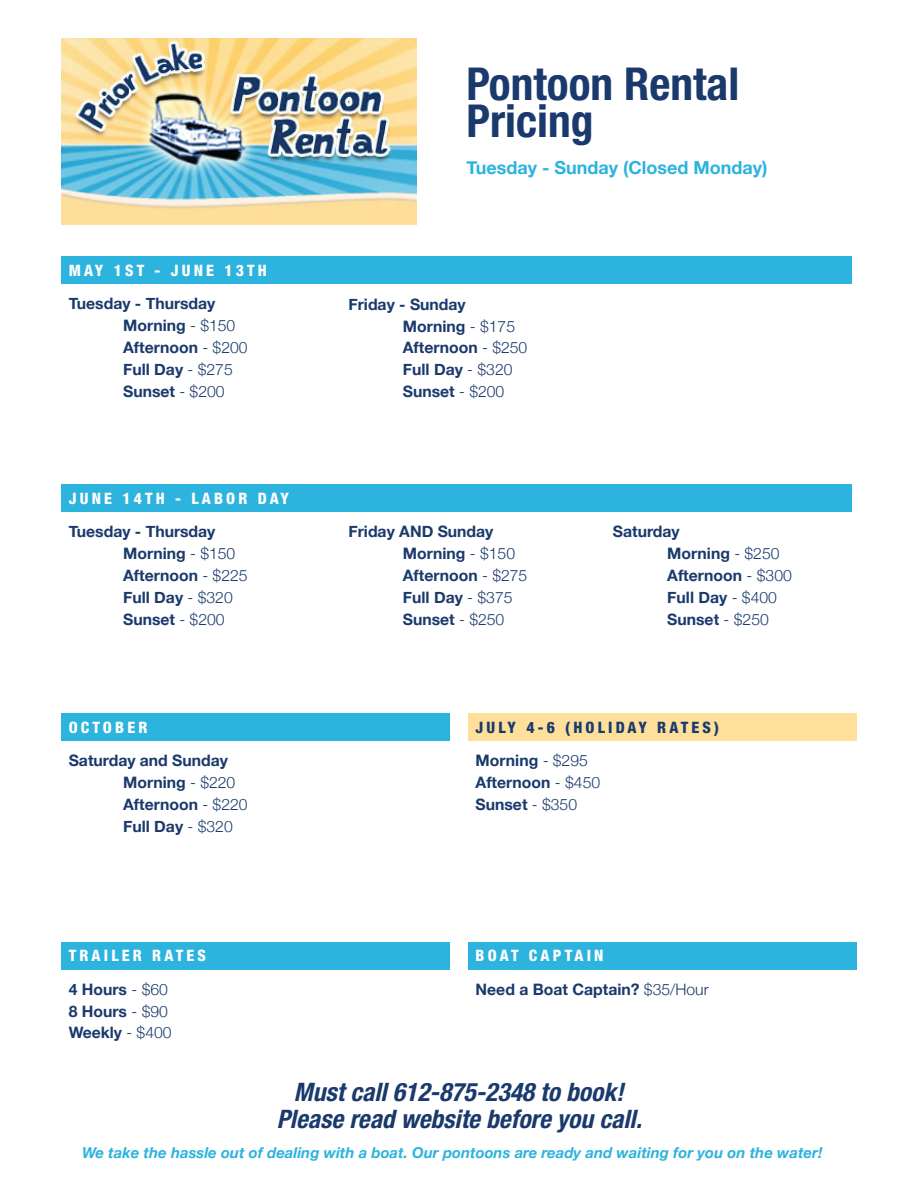
<style>
.page{position:relative;width:918px;height:1188px;background:#fff}
.page>*{position:absolute;margin:0;border:0;box-sizing:border-box;transform-origin:0 0}
.t1{font:700 condensed 45.45px/37.5px "Helvetica Neue LT Std";color:#1a396c}
.t2{font:italic 700 condensed 25.5px/27px "Helvetica Neue LT Std";color:#1a396c;text-align:center}
.t3{font:700 18px "Helvetica Neue";color:#2cb3de}
.t4{font:700 15.75px/21.9px "Helvetica Neue";color:#1a396c}
.t5{font:800 condensed 15.75px "Helvetica Neue LT Std";letter-spacing:.2em;color:#fff}
.t6{font:800 condensed 15.75px "Helvetica Neue LT Std";letter-spacing:.2em;color:#1a396c}
.t7{font:italic 700 15px "Helvetica Neue";color:#2cb3de}
.s1{font-weight:300}
</style>
<div class="page">
<div style="left:61px;top:256px;width:791px;height:28px;background:#2cb3de"></div>
<img style="left:61px;top:38px;width:356px;height:186px">
<div style="left:61px;top:484px;width:791px;height:28px;background:#2cb3de"></div>
<div style="left:468px;top:713px;width:389px;height:28px;background:#fee09a"></div>
<div style="left:61px;top:713px;width:389px;height:28px;background:#2cb3de"></div>
<div style="left:468px;top:942px;width:389px;height:28px;background:#2cb3de"></div>
<div style="left:61px;top:942px;width:389px;height:28px;background:#2cb3de"></div>
<h1 class="t1" style="left:466px;top:64px;width:274px">Pontoon Rental<br>Pricing</h1>
<p class="t3" style="left:466px;top:154px;width:303px">Tuesday - Sunday (Closed Monday)</p>
<p class="t5" style="left:69px;top:261px;width:200px">MAY 1ST - JUNE 13TH</p>
<p class="t4" style="left:123px;top:293px;width:126px;text-indent:-54px">Tuesday - Thursday<br>Morning <span class="s1">- $150<br></span>Afternoon <span class="s1">- $200<br></span>Full Day <span class="s1">- $275<br></span>Sunset <span class="s1">- $200</span></p>
<p class="t4" style="left:403px;top:293px;width:126px;text-indent:-54px">Friday - Sunday<br>Morning <span class="s1">- $175<br></span>Afternoon <span class="s1">- $250<br></span>Full Day <span class="s1">- $320<br></span>Sunset <span class="s1">- $200</span></p>
<p class="t5" style="left:69px;top:488px;width:222px">JUNE 14TH - LABOR DAY</p>
<p class="t4" style="left:123px;top:521px;width:126px;text-indent:-54px">Tuesday - Thursday<br>Morning <span class="s1">- $150<br></span>Afternoon <span class="s1">- $225<br></span>Full Day <span class="s1">- $320<br></span>Sunset <span class="s1">- $200</span></p>
<p class="t4" style="left:403px;top:521px;width:126px;text-indent:-54px">Friday AND Sunday<br>Morning <span class="s1">- $150<br></span>Afternoon <span class="s1">- $275<br></span>Full Day <span class="s1">- $375<br></span>Sunset <span class="s1">- $250</span></p>
<p class="t4" style="left:667px;top:521px;width:126px;text-indent:-54px">Saturday<br>Morning <span class="s1">- $250<br></span>Afternoon <span class="s1">- $300<br></span>Full Day <span class="s1">- $400<br></span>Sunset <span class="s1">- $250</span></p>
<p class="t5" style="left:69px;top:717px;width:80px">OCTOBER</p>
<p class="t6" style="left:476px;top:717px;width:245px">JULY 4-6 (HOLIDAY RATES)</p>
<p class="t4" style="left:123px;top:750px;width:126px;text-indent:-54px">Saturday and Sunday<br>Morning <span class="s1">- $220<br></span>Afternoon <span class="s1">- $220<br></span>Full Day <span class="s1">- $320</span></p>
<p class="t4" style="left:476px;top:750px;width:126px">Morning <span class="s1">- $295<br></span>Afternoon <span class="s1">- $450<br></span>Sunset <span class="s1">- $350</span></p>
<p class="t5" style="left:69px;top:946px;width:139px">TRAILER RATES</p>
<p class="t5" style="left:476px;top:946px;width:129px">BOAT CAPTAIN</p>
<p class="t4" style="left:69px;top:979px;width:104px">4 Hours <span class="s1">- $60<br></span>8 Hours <span class="s1">- $90<br></span>Weekly <span class="s1">- $400</span></p>
<p class="t4" style="left:476px;top:979px;width:235px">Need a Boat Captain? <span class="s1">$35/Hour</span></p>
<h2 class="t2" style="left:277px;top:1079px;width:367px">Must call 612-875-2348 to book!<br>Please read website before you call.</h2>
<p class="t7" style="left:82px;top:1141px;width:742px">We take the hassle out of dealing with a boat. Our pontoons are ready and waiting for you on the water!</p>
</div>
